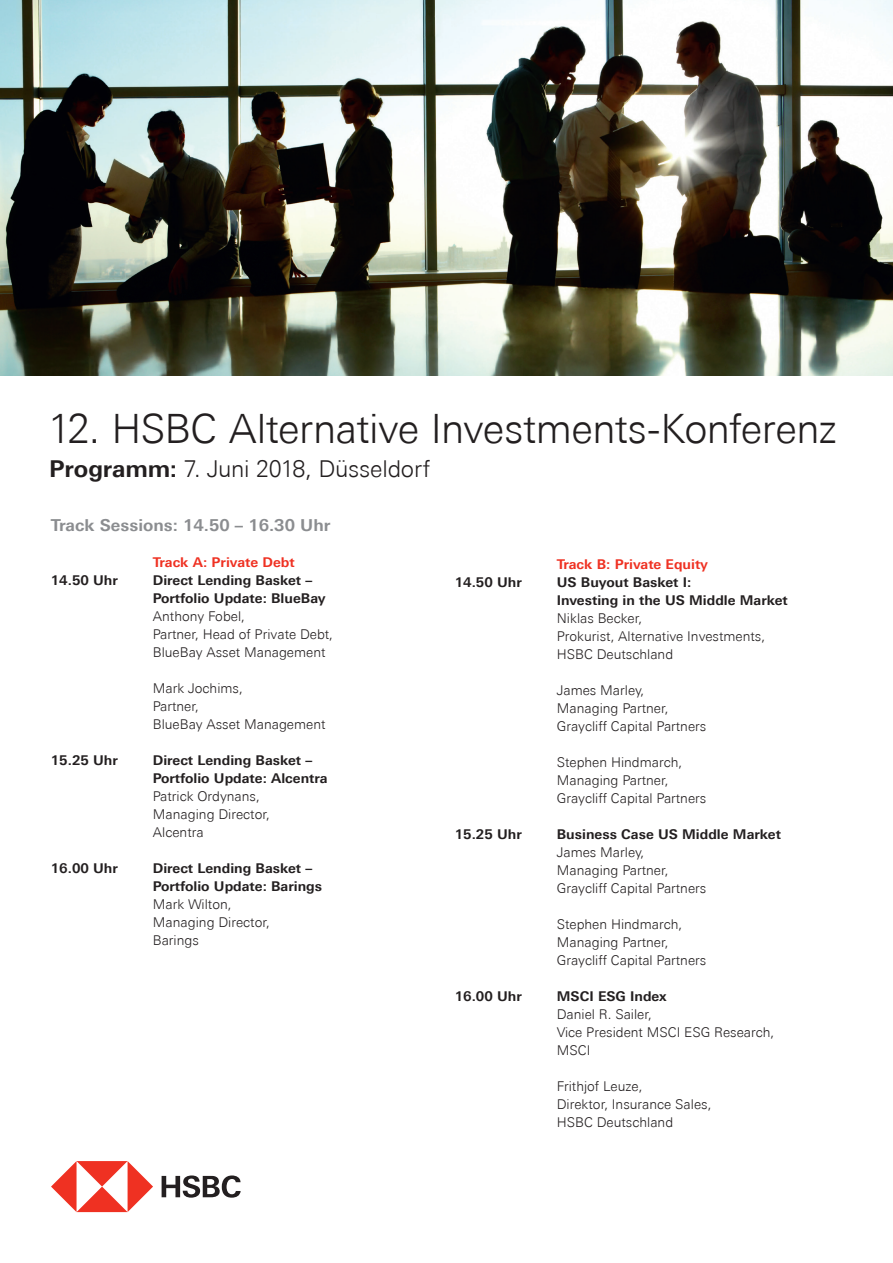
<style>
.page{position:relative;width:893px;height:1263px;background:#fff}
.page>*{position:absolute;margin:0;border:0;box-sizing:border-box;transform-origin:0 0}
.t1{font:300 40.5px "Univers Next Pro";letter-spacing:-.015em;color:#231f20}
.t2{font:300 23.25px "Univers Next Pro";letter-spacing:-.01em;color:#231f20}
.t3{font:700 16.5px "Univers Next Pro";color:#8b8d90}
.t4{font:300 13.5px/18px "Univers Next Pro";color:#231f20}
.t5{font:700 13.5px/18px "Univers Next Pro";color:#231f20}
.t6{font:700 13.5px "Univers Next Pro";color:#ef3122}
.s1{font-weight:700}
.s2{font-weight:300}
</style>
<div class="page">
<svg style="left:51px;top:1161px;width:102px;height:51px"></svg>
<svg style="left:162px;top:1175px;width:79px;height:23px"></svg>
<img style="left:0;top:0;width:893px;height:376px">
<p class="t1" style="left:48px;top:405px;width:790px">12. HSBC Alternative Investments-Konferenz</p>
<p class="t2" style="left:49px;top:455px;width:383px"><span class="s1">Programm:</span> 7. Juni 2018, Düsseldorf</p>
<p class="t3" style="left:51px;top:515px;width:281px">Track Sessions: 14.50 – 16.30 Uhr</p>
<p class="t6" style="left:153px;top:554px;width:143px">Track A: Private Debt</p>
<p class="t5" style="left:51px;top:571px;width:69px">14.50 Uhr</p>
<p class="t4" style="left:153px;top:571px;width:182px"><span class="s1">Direct Lending Basket –<br>Portfolio Update: BlueBay<br></span>Anthony Fobel,<br>Partner, Head of Private Debt,<br>BlueBay Asset Management</p>
<p class="t4" style="left:153px;top:679px;width:174px">Mark Jochims,<br>Partner,<br>BlueBay Asset Management</p>
<p class="t5" style="left:51px;top:751px;width:69px">15.25 Uhr</p>
<p class="t5" style="left:153px;top:751px;width:176px">Direct Lending Basket –<br>Portfolio Update: Alcentra<br><span class="s2">Patrick Ordynans,<br>Managing Director,<br>Alcentra</span></p>
<p class="t5" style="left:51px;top:859px;width:69px">16.00 Uhr</p>
<p class="t5" style="left:153px;top:859px;width:171px">Direct Lending Basket –<br>Portfolio Update: Barings<br><span class="s2">Mark Wilton,<br>Managing Director,<br>Barings</span></p>
<p class="t6" style="left:557px;top:556px;width:153px">Track B: Private Equity</p>
<p class="t5" style="left:455px;top:573px;width:69px">14.50 Uhr</p>
<p class="t4" style="left:557px;top:573px;width:233px"><span class="s1">US Buyout Basket I:<br>Investing in the US Middle Market<br></span>Niklas Becker,<br>Prokurist, Alternative Investments,<br>HSBC Deutschland</p>
<p class="t4" style="left:557px;top:681px;width:151px">James Marley,<br>Managing Partner,<br>Graycliff Capital Partners</p>
<p class="t4" style="left:557px;top:753px;width:151px">Stephen Hindmarch,<br>Managing Partner,<br>Graycliff Capital Partners</p>
<p class="t5" style="left:455px;top:825px;width:69px">15.25 Uhr</p>
<p class="t4" style="left:557px;top:825px;width:226px"><span class="s1">Business Case US Middle Market<br></span>James Marley,<br>Managing Partner,<br>Graycliff Capital Partners</p>
<p class="t4" style="left:557px;top:915px;width:151px">Stephen Hindmarch,<br>Managing Partner,<br>Graycliff Capital Partners</p>
<p class="t5" style="left:455px;top:987px;width:69px">16.00 Uhr</p>
<p class="t4" style="left:557px;top:987px;width:219px"><span class="s1">MSCI ESG Index<br></span>Daniel R. Sailer,<br>Vice President MSCI ESG Research,<br>MSCI</p>
<p class="t4" style="left:557px;top:1077px;width:156px">Frithjof Leuze,<br>Direktor, Insurance Sales,<br>HSBC Deutschland</p>
</div>
